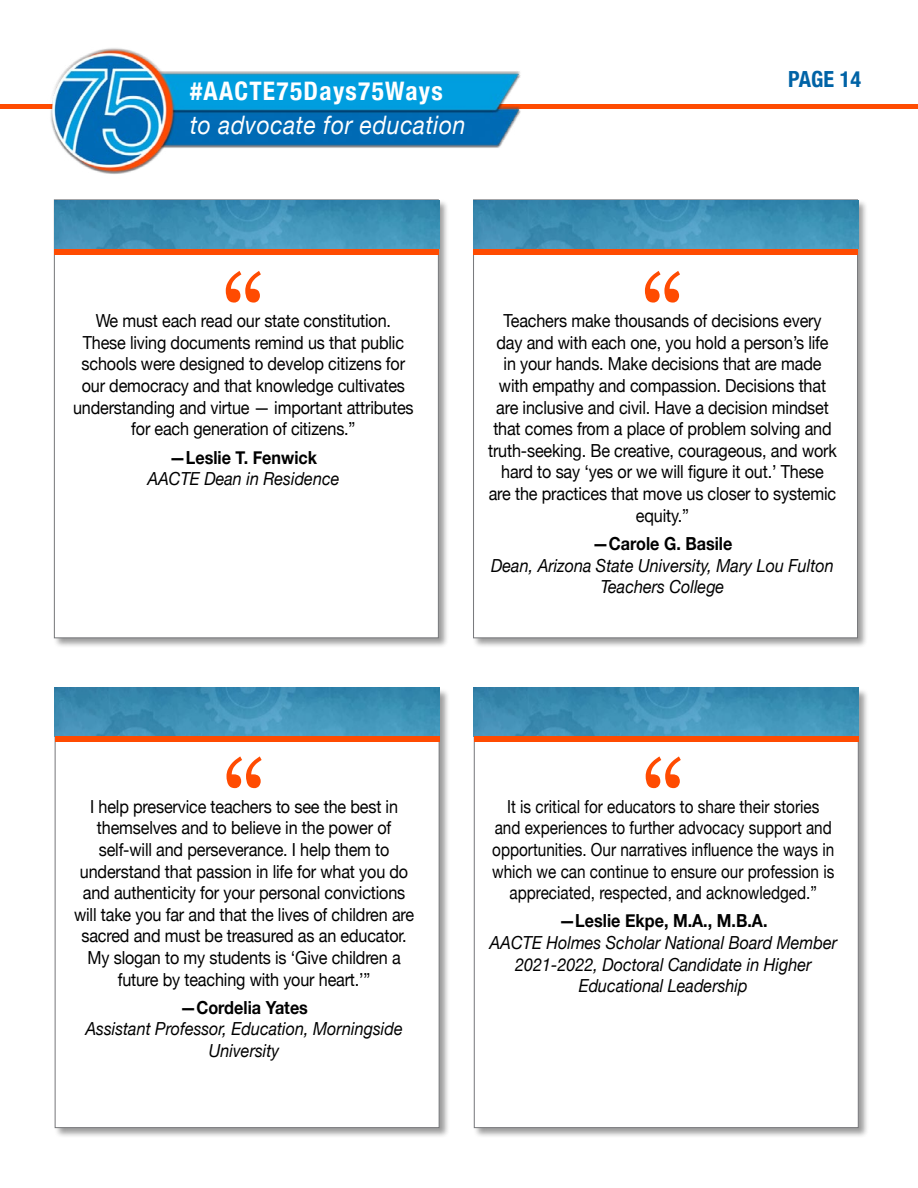
<style>
.page{position:relative;width:918px;height:1188px;background:#fff}
.page>*{position:absolute;margin:0;border:0;box-sizing:border-box;transform-origin:0 0}
.t1{font:120px "Georgia";color:#ff4b01;scale:.9 1}
.t2{font:italic 25.5px "Helvetica Neue";letter-spacing:.025em;color:#fff;scale:.9 1}
.t3{font:700 condensed 25.5px "Helvetica Neue";letter-spacing:.05em;color:#fff}
.t4{font:700 condensed 22.2px "Helvetica Neue";color:#0063a6}
.t5{font:18px/21.6px "Helvetica Neue";letter-spacing:-.01em;color:#000;text-align:center;scale:.9 1}
.t6{font:italic 18px/21.6px "Helvetica Neue";color:#000;text-align:center;scale:.9 1}
.t7{font:18px/21.6px "Helvetica Neue";letter-spacing:-.01em;color:#000;text-align:center;scale:.85 1}
.t8{font:700 18px "Helvetica Neue";color:#000;scale:.9 1}
</style>
<div class="page">
<div style="left:54px;top:199px;width:395px;height:449px;background:#000;opacity:.39"></div>
<div style="left:54px;top:199px;width:385px;height:439px;background:#fff;border:1px solid #77787b"></div>
<img style="left:55px;top:200px;width:385px;height:49px">
<div style="left:54px;top:249px;width:385px;height:5px;background:#ff4b01"></div>
<div style="left:473px;top:199px;width:395px;height:449px;background:#000;opacity:.39"></div>
<div style="left:473px;top:199px;width:385px;height:439px;background:#fff;border:1px solid #77787b"></div>
<img style="left:474px;top:200px;width:385px;height:49px">
<div style="left:473px;top:249px;width:385px;height:5px;background:#ff4b01"></div>
<div style="left:54px;top:689px;width:396px;height:449px;background:#000;opacity:.39"></div>
<div style="left:55px;top:689px;width:385px;height:439px;background:#fff;border:1px solid #77787b"></div>
<img style="left:55px;top:687px;width:385px;height:49px">
<div style="left:55px;top:736px;width:385px;height:5px;background:#ff4b01"></div>
<div style="left:473px;top:689px;width:396px;height:449px;background:#000;opacity:.39"></div>
<div style="left:474px;top:689px;width:385px;height:439px;background:#fff;border:1px solid #77787b"></div>
<img style="left:474px;top:687px;width:385px;height:49px">
<div style="left:474px;top:736px;width:385px;height:5px;background:#ff4b01"></div>
<div style="left:0;top:104px;width:918px;height:5px;background:#ff4b01"></div>
<img style="left:50px;top:48px;width:471px;height:126px">
<h2 class="t3" style="left:190px;top:70px;width:254px">#AACTE75Days75Ways</h2>
<h2 class="t2" style="left:190px;top:107px;width:308px">to advocate for education</h2>
<p class="t4" style="left:788px;top:60px;width:74px">PAGE 14</p>
<h1 class="t1" style="left:222px;top:231px;width:51px">“</h1>
<p class="t5" style="left:73px;top:311px;width:380px">We must each read our state constitution.<br>These living documents remind us that public schools were designed to develop citizens for our democracy and that knowledge cultivates understanding and virtue — important attributes for each generation of citizens.”</p>
<p class="t8" style="left:170px;top:443px;width:165px">—Leslie T. Fenwick</p>
<p class="t6" style="left:147px;top:469px;width:215px">AACTE Dean in Residence</p>
<h1 class="t1" style="left:641px;top:231px;width:51px">“</h1>
<p class="t5" style="left:488px;top:311px;width:389px">Teachers make thousands of decisions every<br>day and with each one, you hold a person’s life in your hands. Make decisions that are made with empathy and compassion. Decisions that are inclusive and civil. Have a decision mindset that comes from a place of problem solving and truth-seeking. Be creative, courageous, and work hard to say ‘yes or we will figure it out.’ These are the practices that move us closer to systemic equity.”</p>
<p class="t8" style="left:593px;top:529px;width:157px">—Carole G. Basile</p>
<p class="t6" style="left:491px;top:555px;width:382px">Dean, Arizona State University, Mary Lou Fulton<br>Teachers College</p>
<h1 class="t1" style="left:222px;top:717px;width:51px">“</h1>
<p class="t5" style="left:74px;top:797px;width:379px">I help preservice teachers to see the best in themselves and to believe in the power of self-will and perseverance. I help them to understand that passion in life for what you do and authenticity for your personal convictions will take you far and that the lives of children are sacred and must be treasured as an educator.<br>My slogan to my students is ‘Give children a future by teaching with your heart.’”</p>
<p class="t8" style="left:180px;top:993px;width:143px">—Cordelia Yates</p>
<p class="t6" style="left:85px;top:1019px;width:354px">Assistant Professor, Education, Morningside<br>University</p>
<h1 class="t1" style="left:642px;top:717px;width:51px">“</h1>
<p class="t7" style="left:492px;top:797px;width:404px">It is critical for educators to share their stories and experiences to further advocacy support and opportunities. Our narratives influence the ways in which we can continue to ensure our profession is appreciated, respected, and acknowledged.”</p>
<p class="t8" style="left:559px;top:907px;width:233px">—Leslie Ekpe, M.A., M.B.A.</p>
<p class="t6" style="left:489px;top:933px;width:388px">AACTE Holmes Scholar National Board Member<br>2021-2022, Doctoral Candidate in Higher<br>Educational Leadership</p>
</div>
